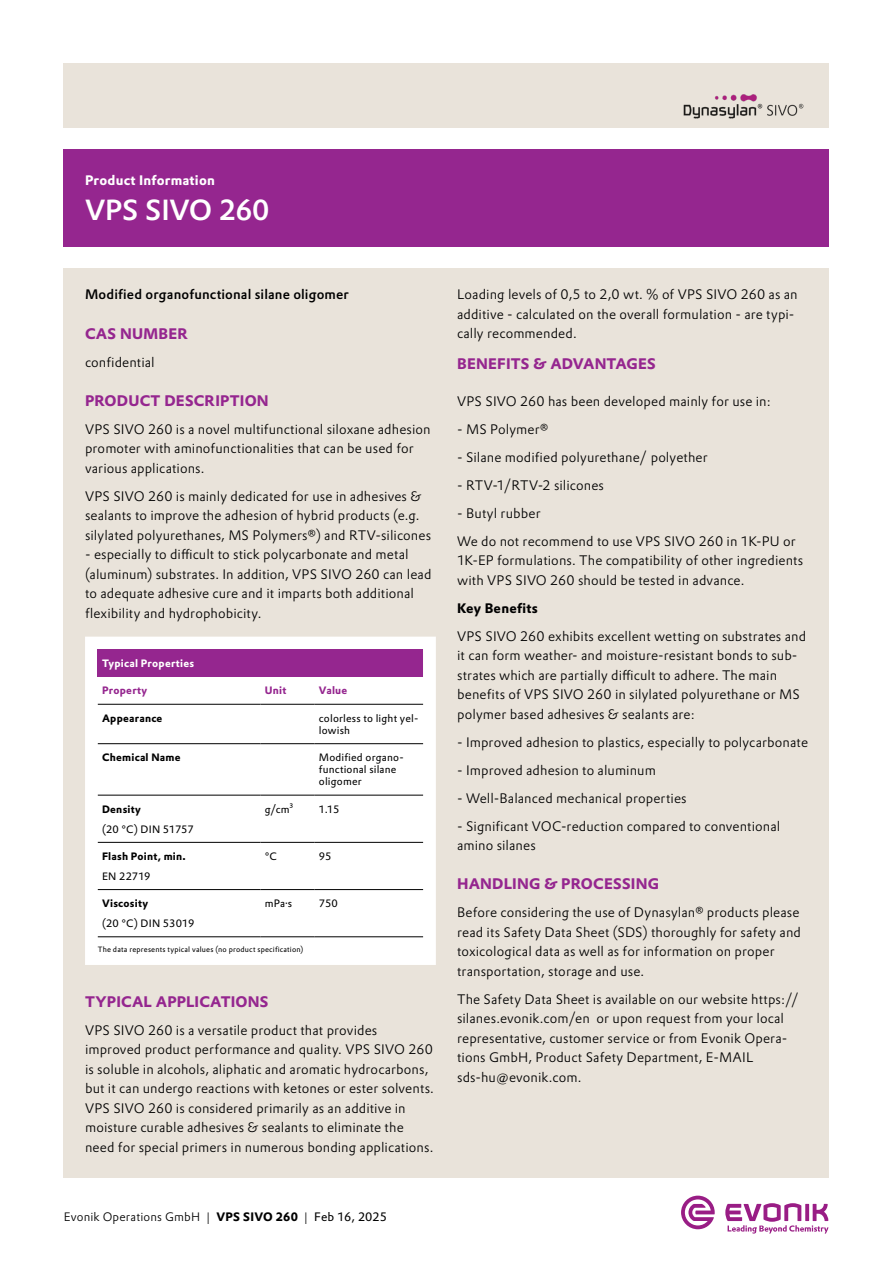
<style>
.page{position:relative;width:893px;height:1263px;background:#fff}
.page>*{position:absolute;margin:0;border:0;box-sizing:border-box;transform-origin:0 0}
.t1{font:500 28.5px "Evonik Prokyon";letter-spacing:-.01em;color:#fff}
.t2{font:700 15px "Evonik Prokyon";letter-spacing:.01em;color:#95268f}
.t3{font:300 13.5px/19.5px "Evonik Prokyon";letter-spacing:.01em;color:#000}
.t4{font:500 13.5px "Evonik Prokyon";letter-spacing:.01em;color:#000}
.t5{font:700 13.5px "Evonik Prokyon";letter-spacing:.015em;color:#fff}
.t6{font:700 13.5px "Evonik Prokyon";letter-spacing:.015em;color:#000}
.t7{font:300 12px "Evonik Prokyon";letter-spacing:.015em;color:#000}
.t8{font:10.5px/12px "Evonik Prokyon";letter-spacing:.015em;color:#000}
.t9{font:700 10.5px "Evonik Prokyon";letter-spacing:.025em;color:#000}
.t10{font:700 10.5px "Evonik Prokyon";letter-spacing:.02em;color:#fff}
.t11{font:700 10.5px "Evonik Prokyon";letter-spacing:.02em;color:#95268f}
.t12{font:7.5px "Evonik Prokyon";letter-spacing:.025em;color:#000}
.s1{font-weight:700}
.s2{font-weight:400}
</style>
<div class="page">
<div style="left:64px;top:64px;width:765px;height:1114px;background:#e9e3da"></div>
<svg style="left:725px;top:1203px;width:103px;height:30px"></svg>
<svg style="left:681px;top:1195px;width:34px;height:34px"></svg>
<div style="left:85px;top:637px;width:351px;height:328px;background:#fff"></div>
<div style="left:98px;top:649px;width:325px;height:28px;background:#95268f"></div>
<hr style="left:98px;top:704px;width:162px;height:1px;background:#000">
<hr style="left:260px;top:704px;width:55px;height:1px;background:#000">
<hr style="left:315px;top:704px;width:108px;height:1px;background:#000">
<hr style="left:98px;top:743px;width:162px;height:1px;background:#000">
<hr style="left:260px;top:743px;width:55px;height:1px;background:#000">
<hr style="left:315px;top:743px;width:108px;height:1px;background:#000">
<hr style="left:98px;top:795px;width:162px;height:1px;background:#000">
<hr style="left:260px;top:795px;width:55px;height:1px;background:#000">
<hr style="left:315px;top:795px;width:108px;height:1px;background:#000">
<hr style="left:98px;top:842px;width:162px;height:1px;background:#000">
<hr style="left:260px;top:842px;width:55px;height:1px;background:#000">
<hr style="left:315px;top:842px;width:108px;height:1px;background:#000">
<hr style="left:98px;top:889px;width:162px;height:1px;background:#000">
<hr style="left:260px;top:889px;width:55px;height:1px;background:#000">
<hr style="left:315px;top:889px;width:108px;height:1px;background:#000">
<hr style="left:98px;top:936px;width:162px;height:1px;background:#000">
<hr style="left:260px;top:936px;width:55px;height:1px;background:#000">
<hr style="left:315px;top:936px;width:108px;height:1px;background:#000">
<div style="left:64px;top:128px;width:765px;height:140px;background:#fff"></div>
<div style="left:64px;top:149px;width:765px;height:98px;background:#95268f"></div>
<img style="left:683px;top:94px;width:121px;height:25px">
<p class="t5" style="left:85px;top:170px;width:131px">Product Information</p>
<h1 class="t1" style="left:85px;top:187px;width:186px">VPS SIVO 260</h1>
<p class="t4" style="left:85px;top:284px;width:265px">Modified organofunctional silane oligomer</p>
<p class="t2" style="left:85px;top:321px;width:105px">CAS NUMBER</p>
<p class="t3" style="left:85px;top:351px;width:71px">confidential</p>
<p class="t2" style="left:85px;top:388px;width:185px">PRODUCT DESCRIPTION</p>
<p class="t3" style="left:85px;top:418px;width:347px">VPS SIVO 260 is a novel multifunctional siloxane adhesion promoter with aminofunctionalities that can be used for various applications.</p>
<p class="t3" style="left:85px;top:485px;width:348px">VPS SIVO 260 is mainly dedicated for use in adhesives &amp; sealants to improve the adhesion of hybrid products (e.g. silylated polyurethanes, MS Polymers®) and RTV-silicones</p>
<p class="t3" style="left:85px;top:544px;width:348px">- especially to difficult to stick polycarbonate and metal (aluminum) substrates. In addition, VPS SIVO 260 can lead to adequate adhesive cure and it imparts both additional flexibility and hydrophobicity.</p>
<p class="t10" style="left:102px;top:655px;width:94px">Typical Properties</p>
<p class="t11" style="left:102px;top:682px;width:47px">Property</p>
<p class="t11" style="left:265px;top:682px;width:23px">Unit</p>
<p class="t11" style="left:319px;top:682px;width:30px">Value</p>
<p class="t9" style="left:102px;top:710px;width:62px">Appearance</p>
<p class="t8" style="left:319px;top:711px;width:101px">colorless to light yel&shy;lowish</p>
<p class="t9" style="left:102px;top:749px;width:80px">Chemical Name</p>
<p class="t8" style="left:319px;top:751px;width:86px">Modified organo&shy;functional silane oligomer</p>
<p class="t9" style="left:102px;top:800px;width:40px">Density</p>
<p class="t8" style="left:265px;top:802px;width:30px">g/cm³</p>
<p class="t8" style="left:319px;top:802px;width:22px">1.15</p>
<p class="t8" style="left:102px;top:822px;width:93px">(20 °C) DIN 51757</p>
<p class="t9" style="left:102px;top:848px;width:85px">Flash Point, min.</p>
<p class="t8" style="left:265px;top:850px;width:14px">°C</p>
<p class="t8" style="left:319px;top:850px;width:14px">95</p>
<p class="t8" style="left:102px;top:869px;width:50px">EN 22719</p>
<p class="t9" style="left:102px;top:895px;width:48px">Viscosity</p>
<p class="t8" style="left:265px;top:897px;width:29px">mPa·s</p>
<p class="t8" style="left:319px;top:897px;width:20px">750</p>
<p class="t8" style="left:102px;top:917px;width:94px">(20 °C) DIN 53019</p>
<p class="t12" style="left:98px;top:944px;width:207px">The data represents typical values (no product specification)</p>
<p class="t2" style="left:85px;top:989px;width:185px">TYPICAL APPLICATIONS</p>
<p class="t3" style="left:85px;top:1019px;width:350px">VPS SIVO 260 is a versatile product that provides improved product performance and quality. VPS SIVO 260 is soluble in alcohols, aliphatic and aromatic hydrocarbons, but it can undergo reactions with ketones or ester solvents.<br>VPS SIVO 260 is considered primarily as an additive in moisture curable adhesives &amp; sealants to eliminate the need for special primers in numerous bonding applications.</p>
<p class="t7" style="left:64px;top:1207px;width:325px">Evonik Operations GmbH | <span class="s1">VPS SIVO 260</span> | <span class="s2">Feb 16, 2025</span></p>
<p class="t3" style="left:457px;top:284px;width:342px">Loading levels of 0,5 to 2,0 wt. % of VPS SIVO 260 as an additive - calculated on the overall formulation - are typi&shy;cally recommended.</p>
<p class="t2" style="left:457px;top:352px;width:200px">BENEFITS &amp; ADVANTAGES</p>
<p class="t3" style="left:457px;top:390px;width:316px">VPS SIVO 260 has been developed mainly for use in:</p>
<p class="t3" style="left:457px;top:418px;width:93px">- MS Polymer®</p>
<p class="t3" style="left:457px;top:446px;width:252px">- Silane modified polyurethane/ polyether</p>
<p class="t3" style="left:457px;top:474px;width:148px">- RTV-1/RTV-2 silicones</p>
<p class="t3" style="left:457px;top:498px;width:340px;line-height:28px">- Butyl rubber<br>We do not recommend to use VPS SIVO 260 in 1K-PU or</p>
<p class="t3" style="left:457px;top:550px;width:348px">1K-EP formulations. The compatibility of other ingredients with VPS SIVO 260 should be tested in advance.</p>
<p class="t6" style="left:457px;top:597px;width:82px">Key Benefits</p>
<p class="t3" style="left:457px;top:625px;width:350px">VPS SIVO 260 exhibits excellent wetting on substrates and it can form weather- and moisture-resistant bonds to sub&shy;strates which are partially difficult to adhere. The main benefits of VPS SIVO 260 in silylated polyurethane or MS polymer based adhesives &amp; sealants are:</p>
<p class="t3" style="left:457px;top:731px;width:352px">- Improved adhesion to plastics, especially to polycarbonate</p>
<p class="t3" style="left:457px;top:759px;width:200px">- Improved adhesion to aluminum</p>
<p class="t3" style="left:457px;top:787px;width:231px">- Well-Balanced mechanical properties</p>
<p class="t3" style="left:457px;top:815px;width:325px">- Significant VOC-reduction compared to conventional amino silanes</p>
<p class="t2" style="left:457px;top:872px;width:203px">HANDLING &amp; PROCESSING</p>
<p class="t3" style="left:457px;top:902px;width:345px">Before considering the use of Dynasylan® products please read its Safety Data Sheet (SDS) thoroughly for safety and toxicological data as well as for information on proper transportation, storage and use.</p>
<p class="t3" style="left:457px;top:988px;width:343px">The Safety Data Sheet is available on our website https:// silanes.evonik.com/en or upon request from your local representative, customer service or from Evonik Opera&shy;tions GmbH, Product Safety Department, E-MAIL sds-hu@evonik.com.</p>
</div>
